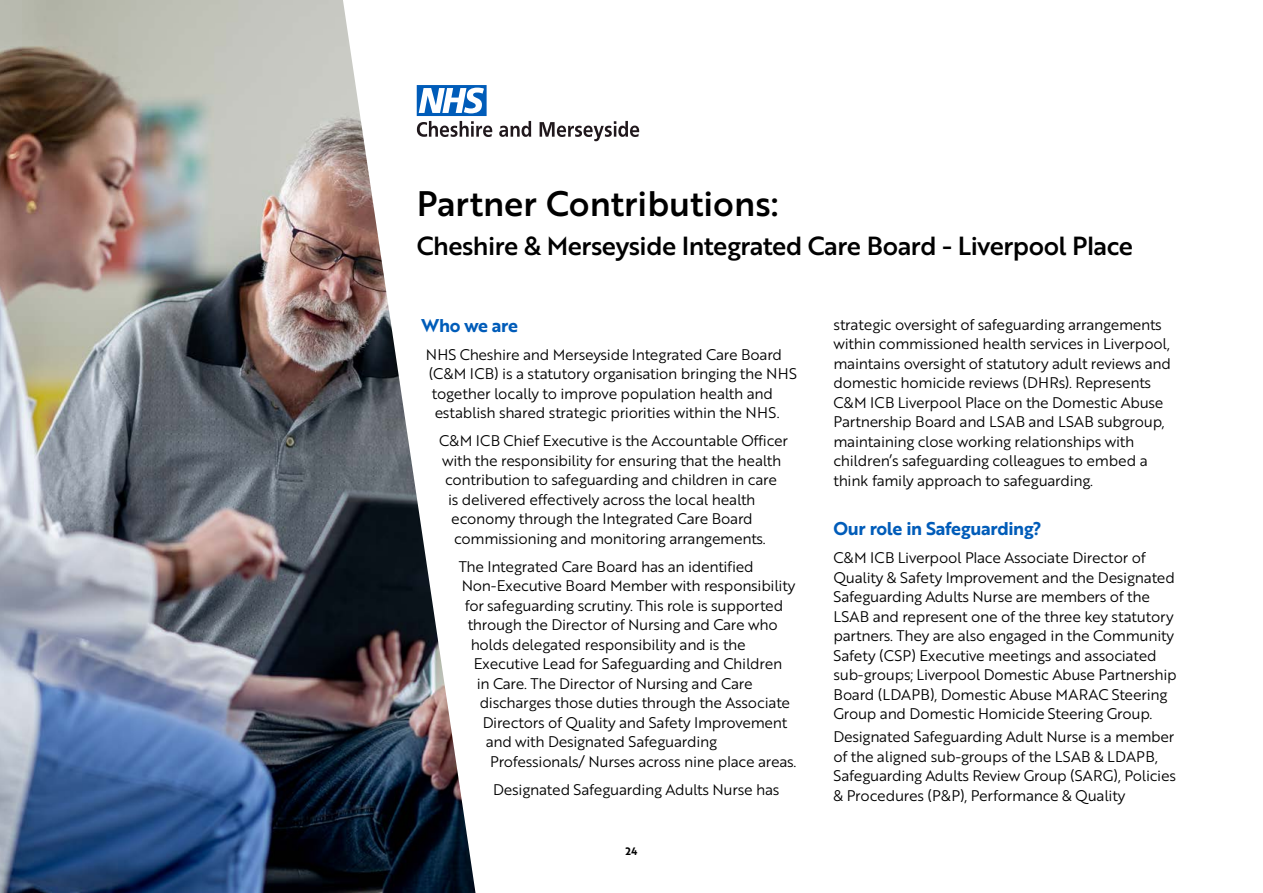
<style>
.page{position:relative;width:1263px;height:893px;background:#fff}
.page>*{position:absolute;margin:0;border:0;box-sizing:border-box;transform-origin:0 0}
.t1{font:34.5px "Brother 1816 Medium";color:#000}
.t2{font:25.5px "Brother 1816 Medium";letter-spacing:-.02em;color:#000}
.t3{font:18px "Brother 1816 Bold";letter-spacing:-.02em;color:#005cb9}
.t4{font:15px/19.5px "Brother 1816 Book";letter-spacing:-.02em;color:#000}
.t5{font:10.5px "Brother 1816 Bold";color:#000}
</style>
<div class="page">
<svg style="left:475px;top:85px;width:17px;height:52px"></svg>
<svg style="left:499px;top:121px;width:32px;height:16px"></svg>
<svg style="left:540px;top:121px;width:99px;height:20px"></svg>
<img style="left:0;top:0;width:475px;height:893px">
<h1 class="t1" style="left:417px;top:178px;width:363px">Partner Contributions:</h1>
<h2 class="t2" style="left:417px;top:227px;width:718px">Cheshire &amp; Merseyside Integrated Care Board - Liverpool Place</h2>
<p class="t3" style="left:421px;top:312px;width:98px">Who we are</p>
<p class="t4" style="left:426px;top:344px;width:358px">NHS Cheshire and Merseyside Integrated Care Board</p>
<p class="t4" style="left:429px;top:364px;width:370px">(C&amp;M ICB) is a statutory organisation bringing the NHS</p>
<p class="t4" style="left:432px;top:383px;width:343px">together locally to improve population health and</p>
<p class="t4" style="left:435px;top:403px;width:346px">establish shared strategic priorities within the NHS.</p>
<p class="t4" style="left:439px;top:431px;width:350px">C&amp;M ICB Chief Executive is the Accountable Officer</p>
<p class="t4" style="left:442px;top:450px;width:341px">with the responsibility for ensuring that the health</p>
<p class="t4" style="left:445px;top:470px;width:333px">contribution to safeguarding and children in care</p>
<p class="t4" style="left:448px;top:489px;width:309px">is delivered effectively across the local health</p>
<p class="t4" style="left:451px;top:509px;width:303px">economy through the Integrated Care Board</p>
<p class="t4" style="left:454px;top:528px;width:313px">commissioning and monitoring arrangements.</p>
<p class="t4" style="left:459px;top:556px;width:297px">The Integrated Care Board has an identified</p>
<p class="t4" style="left:462px;top:576px;width:335px">Non-Executive Board Member with responsibility</p>
<p class="t4" style="left:465px;top:595px;width:320px">for safeguarding scrutiny. This role is supported</p>
<p class="t4" style="left:468px;top:615px;width:311px">through the Director of Nursing and Care who</p>
<p class="t4" style="left:471px;top:634px;width:277px">holds delegated responsibility and is the</p>
<p class="t4" style="left:474px;top:654px;width:310px">Executive Lead for Safeguarding and Children</p>
<p class="t4" style="left:477px;top:673px;width:277px">in Care. The Director of Nursing and Care</p>
<p class="t4" style="left:480px;top:693px;width:312px">discharges those duties through the Associate</p>
<p class="t4" style="left:483px;top:712px;width:306px">Directors of Quality and Safety Improvement</p>
<p class="t4" style="left:486px;top:732px;width:233px">and with Designated Safeguarding</p>
<p class="t4" style="left:490px;top:751px;width:308px">Professionals/ Nurses across nine place areas.</p>
<p class="t4" style="left:493px;top:779px;width:288px">Designated Safeguarding Adults Nurse has</p>
<p class="t5" style="left:625px;top:843px;width:14px">24</p>
<p class="t4" style="left:833px;top:314px;width:339px">strategic oversight of safeguarding arrangements within commissioned health services in Liverpool, maintains oversight of statutory adult reviews and domestic homicide reviews (DHRs). Represents C&amp;M ICB Liverpool Place on the Domestic Abuse Partnership Board and LSAB and LSAB subgroup, maintaining close working relationships with children’s safeguarding colleagues to embed a think family approach to safeguarding.</p>
<p class="t3" style="left:833px;top:515px;width:210px">Our role in Safeguarding?</p>
<p class="t4" style="left:833px;top:548px;width:345px">C&amp;M ICB Liverpool Place Associate Director of Quality &amp; Safety Improvement and the Designated Safeguarding Adults Nurse are members of the LSAB and represent one of the three key statutory partners. They are also engaged in the Community Safety (CSP) Executive meetings and associated sub-groups; Liverpool Domestic Abuse Partnership Board (LDAPB), Domestic Abuse MARAC Steering Group and Domestic Homicide Steering Group.</p>
<p class="t4" style="left:833px;top:726px;width:344px">Designated Safeguarding Adult Nurse is a member of the aligned sub-groups of the LSAB &amp; LDAPB, Safeguarding Adults Review Group (SARG), Policies &amp; Procedures (P&amp;P), Performance &amp; Quality</p>
</div>
